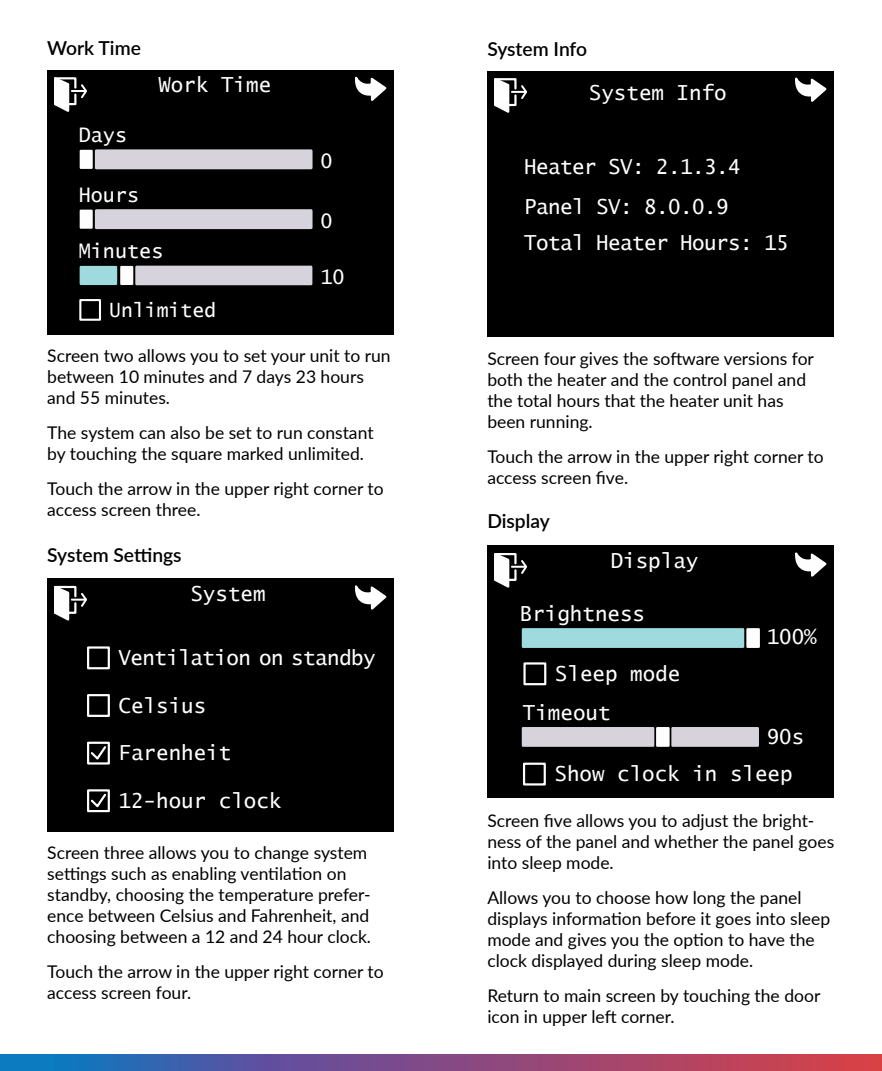
<style>
.page{position:relative;width:882px;height:1071px;background:#fff}
.page>*{position:absolute;margin:0;border:0;box-sizing:border-box;transform-origin:0 0}
.t1{font:20.82px/39.4px "Lucida Sans Typewriter";color:#fff}
.t2{font:20.82px/39.6px "Lucida Sans Typewriter";letter-spacing:-.025em;color:#fff}
.t3{font:20.12px "Lucida Sans Typewriter";color:#fff}
.t4{font:19.78px "Lucida Sans Typewriter";color:#fff}
.t5{font:600 19.25px "Lato";color:#000}
.t6{font:17.5px/21px "Lato";color:#000}
</style>
<div class="page">
<div style="left:487px;top:71px;width:347px;height:265px;background:#000"></div>
<svg style="left:795px;top:77px;width:32px;height:25px"></svg>
<svg style="left:494px;top:78px;width:33px;height:35px"></svg>
<div style="left:487px;top:545px;width:347px;height:253px;background:#000"></div>
<svg style="left:795px;top:552px;width:32px;height:25px"></svg>
<svg style="left:494px;top:553px;width:33px;height:35px"></svg>
<div style="left:523px;top:629px;width:220px;height:18px;background:#9edade"></div>
<div style="left:522px;top:628px;width:222px;height:20px;border:2px solid #9edade"></div>
<div style="left:523px;top:728px;width:130px;height:18px;background:#d6d3dc"></div>
<div style="left:522px;top:727px;width:132px;height:20px;border:2px solid #d6d3dc"></div>
<div style="left:672px;top:728px;width:86px;height:18px;background:#d6d3dc"></div>
<div style="left:671px;top:727px;width:88px;height:20px;border:2px solid #d6d3dc"></div>
<div style="left:747px;top:629px;width:12px;height:18px;background:#fffefe"></div>
<div style="left:746px;top:628px;width:14px;height:20px;border:2px solid #fff"></div>
<div style="left:657px;top:728px;width:12px;height:18px;background:#fffefe"></div>
<div style="left:656px;top:727px;width:14px;height:20px;border:2px solid #fff"></div>
<div style="left:523px;top:662px;width:23px;height:23px;border:2px solid #fff"></div>
<div style="left:523px;top:763px;width:23px;height:23px;border:2px solid #fff"></div>
<div style="left:47px;top:70px;width:347px;height:265px;background:#000"></div>
<svg style="left:354px;top:76px;width:33px;height:25px"></svg>
<svg style="left:54px;top:77px;width:33px;height:35px"></svg>
<div style="left:96px;top:151px;width:215px;height:17px;background:#d6d3dc"></div>
<div style="left:95px;top:149px;width:218px;height:20px;border:3px solid #d6d3dc"></div>
<div style="left:81px;top:151px;width:11px;height:17px;background:#fffefe"></div>
<div style="left:80px;top:150px;width:13px;height:19px;border:2px solid #fff"></div>
<div style="left:96px;top:211px;width:215px;height:17px;background:#d6d3dc"></div>
<div style="left:95px;top:209px;width:218px;height:20px;border:3px solid #d6d3dc"></div>
<div style="left:81px;top:211px;width:11px;height:17px;background:#fffefe"></div>
<div style="left:80px;top:210px;width:13px;height:19px;border:2px solid #fff"></div>
<div style="left:137px;top:267px;width:174px;height:17px;background:#d6d3dc"></div>
<div style="left:135px;top:266px;width:177px;height:19px;border:2px solid #d6d3dc"></div>
<div style="left:81px;top:267px;width:35px;height:17px;background:#9edade"></div>
<div style="left:80px;top:266px;width:37px;height:19px;border:2px solid #9edade"></div>
<div style="left:121px;top:267px;width:11px;height:17px;background:#fffefe"></div>
<div style="left:120px;top:266px;width:13px;height:19px;border:2px solid #fff"></div>
<div style="left:79px;top:299px;width:22px;height:22px;border:2px solid #fff"></div>
<div style="left:47px;top:578px;width:347px;height:254px;background:#000"></div>
<svg style="left:354px;top:585px;width:33px;height:25px"></svg>
<svg style="left:54px;top:585px;width:33px;height:36px"></svg>
<div style="left:87px;top:742px;width:23px;height:23px;border:2px solid #fff"></div>
<svg style="left:89px;top:744px;width:19px;height:18px"></svg>
<div style="left:87px;top:789px;width:23px;height:23px;border:2px solid #fff"></div>
<svg style="left:89px;top:792px;width:19px;height:18px"></svg>
<div style="left:87px;top:646px;width:23px;height:23px;border:2px solid #fff"></div>
<div style="left:87px;top:694px;width:23px;height:23px;border:2px solid #fff"></div>
<svg style="left:0;top:1055px;width:882px;height:16px;background:#7b5185"></svg>
<p class="t5" style="left:47px;top:34px;width:95px">Work Time</p>
<p class="t3" style="left:79px;top:123px;width:50px">Days</p>
<p class="t3" style="left:79px;top:183px;width:62px">Hours</p>
<p class="t1" style="left:158px;top:65px;width:114px">Work Time</p>
<p class="t3" style="left:79px;top:240px;width:86px">Minutes</p>
<p class="t4" style="left:109px;top:298px;width:108px">Unlimited</p>
<p class="t3" style="left:320px;top:149px;width:14px">0</p>
<p class="t3" style="left:320px;top:209px;width:14px">0</p>
<p class="t3" style="left:320px;top:265px;width:26px">10</p>
<p class="t6" style="left:47px;top:344px;width:345px">Screen two allows you to set your unit to run between 10 minutes and 7 days 23 hours and 55 minutes.</p>
<p class="t6" style="left:47px;top:421px;width:328px">The system can also be set to run constant by touching the square marked unlimited.</p>
<p class="t6" style="left:47px;top:477px;width:338px">Touch the arrow in the upper right corner to access screen three.</p>
<p class="t5" style="left:47px;top:541px;width:136px">System Settings</p>
<p class="t1" style="left:190px;top:574px;width:77px">System</p>
<p class="t2" style="left:119px;top:638px;width:259px">Ventilation on standby</p>
<p class="t1" style="left:119px;top:686px;width:89px">Celsius</p>
<p class="t1" style="left:119px;top:733px;width:114px">Farenheit</p>
<p class="t1" style="left:119px;top:781px;width:164px">12-hour clock</p>
<p class="t6" style="left:47px;top:842px;width:325px">Screen three allows you to change system settings such as enabling ventilation on standby, choosing the temperature prefer&shy;ence between Celsius and Fahrenheit, and choosing between a 12 and 24 hour clock.</p>
<p class="t6" style="left:47px;top:961px;width:338px">Touch the arrow in the upper right corner to access screen four.</p>
<p class="t5" style="left:487px;top:35px;width:101px">System Info</p>
<p class="t1" style="left:589px;top:72px;width:139px">System Info</p>
<p class="t2" style="left:524px;top:147px;width:218px">Heater SV: 2.1.3.4<br>Panel SV: 8.0.0.9</p>
<p class="t2" style="left:524px;top:222px;width:266px">Total Heater Hours: 15</p>
<p class="t6" style="left:487px;top:347px;width:328px">Screen four gives the software versions for both the heater and the control panel and the total hours that the heater unit has been running.</p>
<p class="t6" style="left:487px;top:445px;width:338px">Touch the arrow in the upper right corner to access screen five.</p>
<p class="t5" style="left:487px;top:507px;width:64px">Display</p>
<p class="t1" style="left:611px;top:541px;width:89px">Display</p>
<p class="t1" style="left:520px;top:593px;width:127px">Brightness</p>
<p class="t1" style="left:523px;top:654px;width:159px;text-indent:32px">Sleep mode<br>Timeout</p>
<p class="t1" style="left:767px;top:617px;width:52px">100%</p>
<p class="t1" style="left:555px;top:718px;width:251px;line-height:37.4px;text-indent:212px">90s<br>Show clock in sleep</p>
<p class="t6" style="left:487px;top:809px;width:348px">Screen five allows you to adjust the bright&shy;ness of the panel and whether the panel goes into sleep mode.</p>
<p class="t6" style="left:487px;top:886px;width:344px">Allows you to choose how long the panel displays information before it goes into sleep mode and gives you the option to have the clock displayed during sleep mode.</p>
<p class="t6" style="left:487px;top:984px;width:335px">Return to main screen by touching the door icon in upper left corner.</p>
</div>
